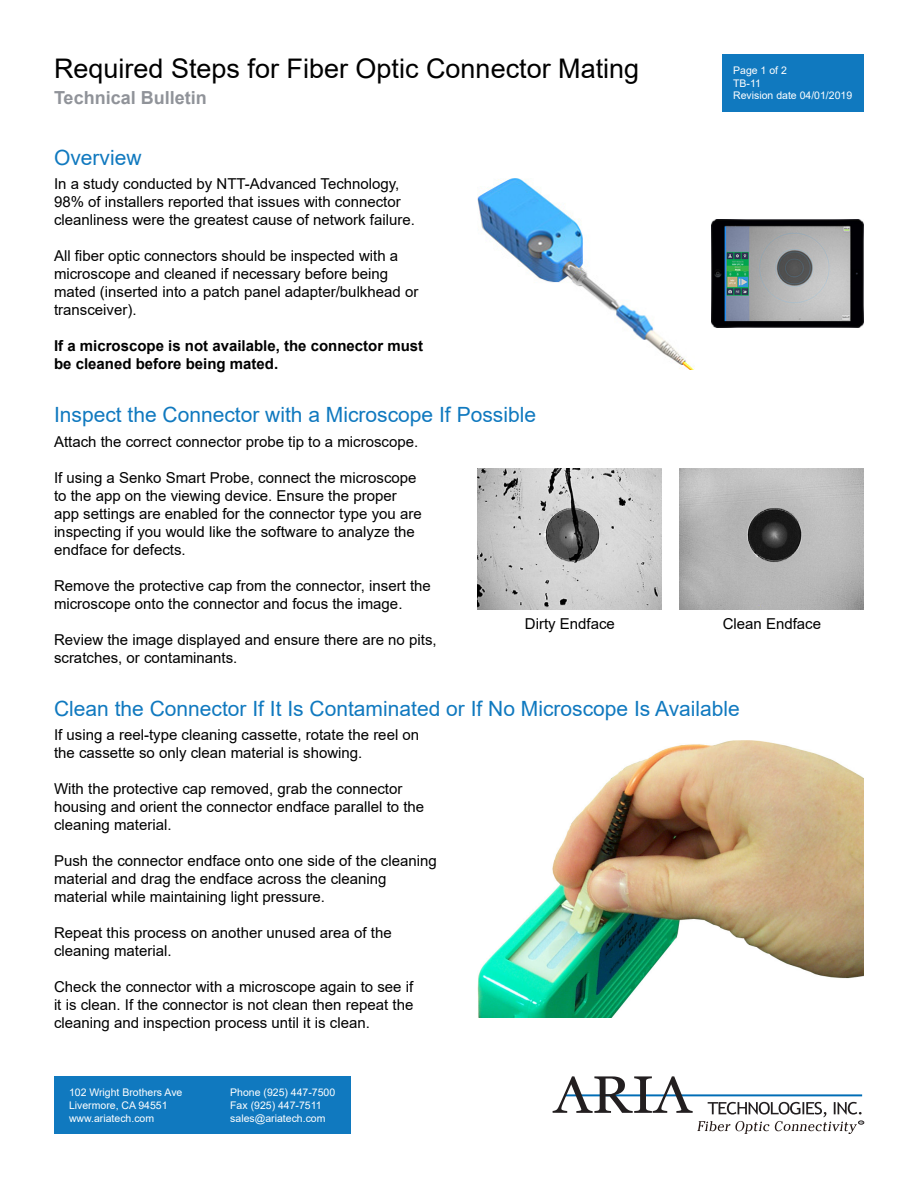
<style>
.page{position:relative;width:918px;height:1188px;background:#fff}
.page>*{position:absolute;margin:0;border:0;box-sizing:border-box;transform-origin:0 0}
.t1{font:27px "Arial";color:#000}
.t2{font:21px "Arial";color:#1079bf}
.t3{font:700 18px "Arial";color:#909399}
.t4{font:15px/18px "Arial";color:#000}
.t5{font:700 15px/18px "Arial";color:#000}
.t6{font:10.5px/12.6px "Arial";color:#fff}
</style>
<div class="page">
<svg style="left:553px;top:1076px;width:311px;height:58px"></svg>
<div style="left:54px;top:1076px;width:297px;height:58px;background:#1079bf"></div>
<div style="left:723px;top:54px;width:141px;height:58px;background:#1079bf"></div>
<img style="left:478px;top:740px;width:386px;height:277px">
<img style="left:680px;top:468px;width:184px;height:142px">
<img style="left:478px;top:468px;width:184px;height:142px">
<img style="left:478px;top:178px;width:217px;height:191px">
<img style="left:712px;top:220px;width:152px;height:107px">
<h1 class="t1" style="left:54px;top:50px;width:587px">Required Steps for Fiber Optic Connector Mating</h1>
<p class="t3" style="left:54px;top:85px;width:154px">Technical Bulletin</p>
<h2 class="t2" style="left:54px;top:143px;width:89px">Overview</h2>
<p class="t4" style="left:54px;top:175px;width:362px">In a study conducted by NTT-Advanced Technology,<br>98% of installers reported that issues with connector cleanliness were the greatest cause of network failure.</p>
<p class="t4" style="left:54px;top:247px;width:366px">All fiber optic connectors should be inspected with a microscope and cleaned if necessary before being mated (inserted into a patch panel adapter/bulkhead or transceiver).</p>
<p class="t5" style="left:54px;top:337px;width:371px">If a microscope is not available, the connector must be cleaned before being mated.</p>
<h2 class="t2" style="left:54px;top:400px;width:484px">Inspect the Connector with a Microscope If Possible</h2>
<p class="t6" style="left:733px;top:64px;width:121px">Page 1 of 2<br>TB-11<br>Revision date 04/01/2019</p>
<p class="t4" style="left:54px;top:432px;width:366px">Attach the correct connector probe tip to a microscope.</p>
<p class="t4" style="left:54px;top:468px;width:369px">If using a Senko Smart Probe, connect the microscope to the app on the viewing device. Ensure the proper app settings are enabled for the connector type you are inspecting if you would like the software to analyze the endface for defects.</p>
<p class="t4" style="left:54px;top:576px;width:378px">Remove the protective cap from the connector, insert the microscope onto the connector and focus the image.</p>
<p class="t4" style="left:54px;top:630px;width:384px">Review the image displayed and ensure there are no pits, scratches, or contaminants.</p>
<p class="t4" style="left:525px;top:615px;width:92px">Dirty Endface</p>
<p class="t4" style="left:723px;top:615px;width:100px">Clean Endface</p>
<h2 class="t2" style="left:54px;top:694px;width:687px">Clean the Connector If It Is Contaminated or If No Microscope Is Available</h2>
<p class="t4" style="left:54px;top:726px;width:367px">If using a reel-type cleaning cassette, rotate the reel on the cassette so only clean material is showing.</p>
<p class="t4" style="left:54px;top:780px;width:372px">With the protective cap removed, grab the connector housing and orient the connector endface parallel to the cleaning material.</p>
<p class="t4" style="left:54px;top:852px;width:384px">Push the connector endface onto one side of the cleaning material and drag the endface across the cleaning material while maintaining light pressure.</p>
<p class="t4" style="left:54px;top:924px;width:339px">Repeat this process on another unused area of the cleaning material.</p>
<p class="t4" style="left:54px;top:978px;width:361px;text-align:justify">Check the connector with a microscope again to see if it is clean. If the connector is not clean then repeat the cleaning and inspection process until it is clean.</p>
<p class="t6" style="left:69px;top:1086px;width:115px">102 Wright Brothers Ave<br>Livermore, CA 94551 www.ariatech.com</p>
<p class="t6" style="left:230px;top:1086px;width:107px">Phone (925) 447-7500<br>Fax (925) 447-7511 sales@ariatech.com</p>
</div>
